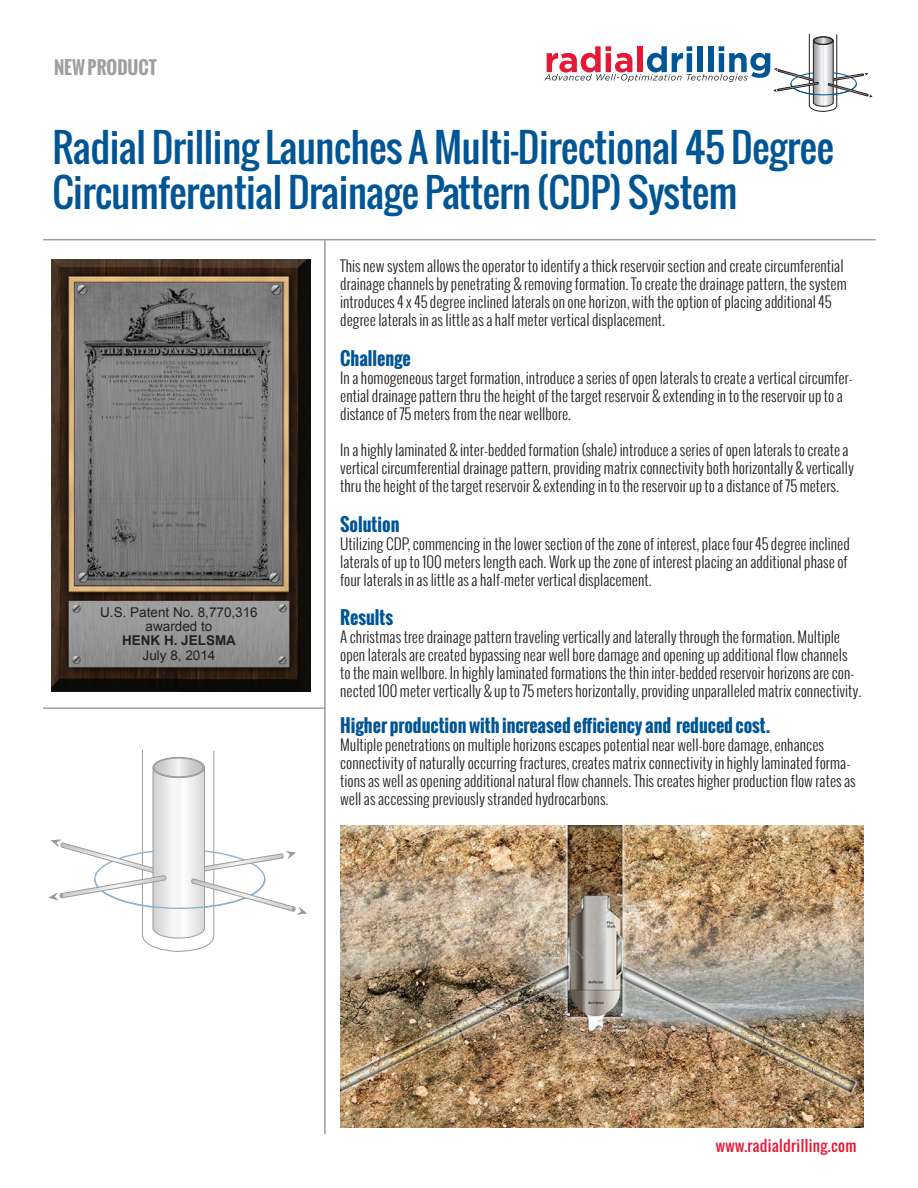
<style>
.page{position:relative;width:918px;height:1188px;background:#fff}
.page>*{position:absolute;margin:0;border:0;box-sizing:border-box;transform-origin:0 0}
.t1{font:39px/45px "Oswald";letter-spacing:-.01em;color:#005595}
.t2{font:700 18px "Oswald";color:#005595}
.t3{font:700 18px "Oswald";color:#9d9fa2}
.t4{font:300 15px/18px "Oswald";color:#231f20}
.t5{font:15px "Oswald";letter-spacing:.025em;color:#e51836}
.t6{font:13.5px "Arial";color:#231f20}
.t7{font:700 13.5px "Arial";color:#231f20}
</style>
<div class="page">
<svg style="left:544px;top:33px;width:329px;height:79px"></svg>
<hr style="left:43px;top:239px;width:833px;height:1px;background:#9d9fa2">
<hr style="left:324px;top:239px;width:2px;height:895px;background:#9d9fa2">
<hr style="left:43px;top:707px;width:283px;height:2px;background:#9d9fa2">
<svg style="left:49px;top:749px;width:258px;height:203px"></svg>
<img style="left:340px;top:825px;width:524px;height:302px">
<img style="left:51px;top:259px;width:260px;height:432px">
<p class="t3" style="left:54px;top:54px;width:104px">NEW PRODUCT</p>
<p class="t1" style="left:52px;top:124px;width:783px">Radial Drilling Launches A Multi-Directional 45 Degree<br>Circumferential Drainage Pattern (CDP) System</p>
<p class="t6" style="left:100px;top:603px;width:159px">U.S. Patent No. 8,770,316</p>
<p class="t6" style="left:146px;top:618px;width:68px">awarded to</p>
<p class="t7" style="left:122px;top:632px;width:116px">HENK H. JELSMA</p>
<p class="t6" style="left:143px;top:646px;width:74px">July 8, 2014</p>
<p class="t4" style="left:340px;top:257px;width:505px">This new system allows the operator to identify a thick reservoir section and create circumferential</p>
<p class="t4" style="left:340px;top:275px;width:508px">drainage channels by penetrating &amp; removing formation. To create the drainage pattern, the system introduces 4 x 45 degree inclined laterals on one horizon, with the option of placing additional 45 degree laterals in as little as a half meter vertical displacement.</p>
<p class="t2" style="left:340px;top:345px;width:72px">Challenge</p>
<p class="t4" style="left:340px;top:369px;width:514px">In a homogeneous target formation, introduce a series of open laterals to create a vertical circumfer&shy;ential drainage pattern thru the height of the target reservoir &amp; extending in to the reservoir up to a distance of 75 meters from the near wellbore.</p>
<p class="t4" style="left:340px;top:441px;width:515px">In a highly laminated &amp; inter-bedded formation (shale) introduce a series of open laterals to create a vertical circumferential drainage pattern, providing matrix connectivity both horizontally &amp; vertically thru the height of the target reservoir &amp; extending in to the reservoir up to a distance of 75 meters.</p>
<p class="t2" style="left:340px;top:510px;width:61px">Solution</p>
<p class="t4" style="left:340px;top:534px;width:511px">Utilizing CDP, commencing in the lower section of the zone of interest, place four 45 degree inclined laterals of up to 100 meters length each. Work up the zone of interest placing an additional phase of four laterals in as little as a half-meter vertical displacement.</p>
<p class="t2" style="left:340px;top:604px;width:54px">Results</p>
<p class="t4" style="left:340px;top:628px;width:523px">A christmas tree drainage pattern traveling vertically and laterally through the formation. Multiple open laterals are created bypassing near well bore damage and opening up additional flow channels to the main wellbore. In highly laminated formations the thin inter-bedded reservoir horizons are con&shy;nected 100 meter vertically &amp; up to 75 meters horizontally, providing unparalleled matrix connectivity.</p>
<p class="t2" style="left:340px;top:712px;width:432px">Higher production with increased efficiency and reduced cost.</p>
<p class="t4" style="left:340px;top:736px;width:485px">Multiple penetrations on multiple horizons escapes potential near well-bore damage, enhances</p>
<p class="t4" style="left:340px;top:754px;width:517px">connectivity of naturally occurring fractures, creates matrix connectivity in highly laminated forma&shy;tions as well as opening additional natural flow channels. This creates higher production flow rates as well as accessing previously stranded hydrocarbons.</p>
<p class="t5" style="left:716px;top:1134px;width:142px">www.radialdrilling.com</p>
</div>
